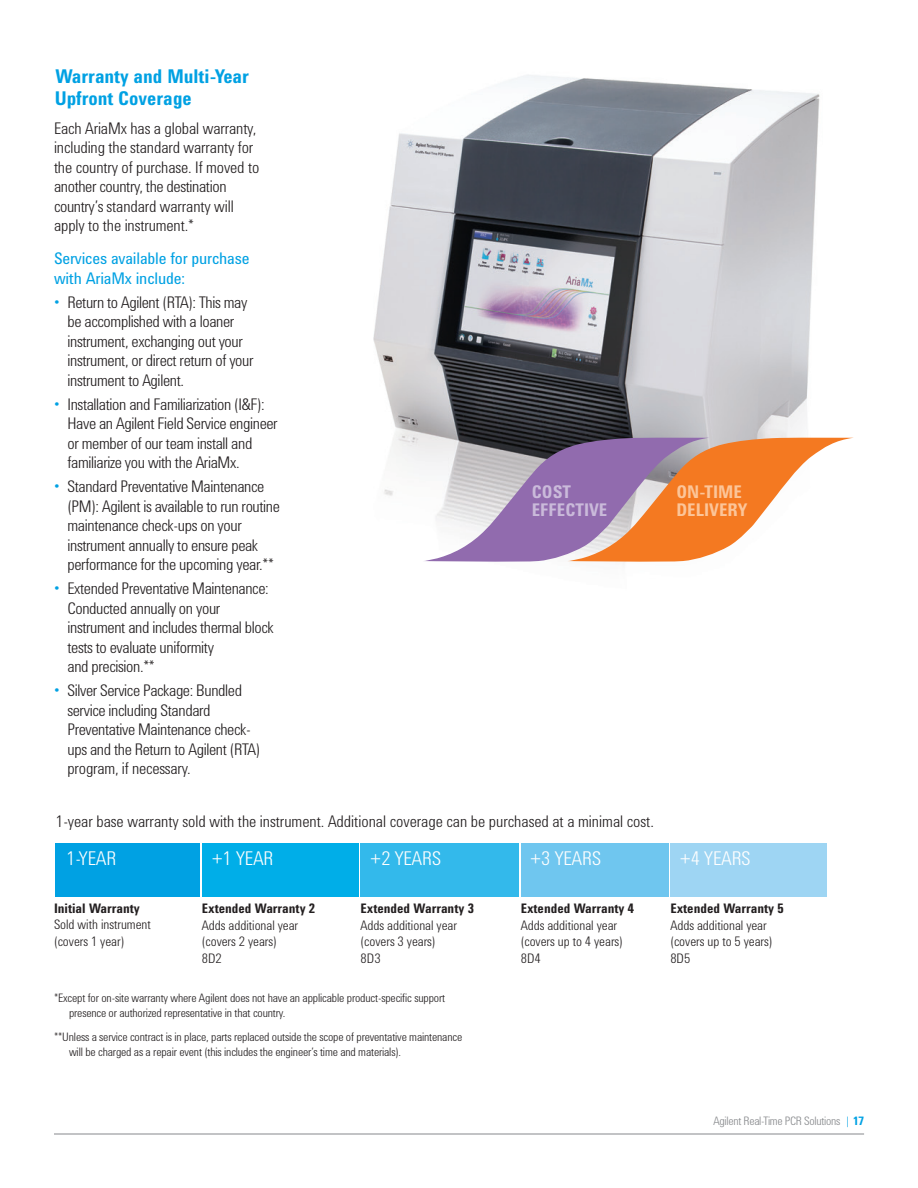
<style>
.page{position:relative;width:918px;height:1188px;background:#fff}
.page>*{position:absolute;margin:0;border:0;box-sizing:border-box;transform-origin:0 0}
.t1{font:700 19.5px/22.5px "Agilent Condensed CFF";color:#00a1e3}
.t2{font:300 19.5px "Agilent Condensed CFF";color:#fff}
.t3{font:700 18px/18px "Agilent Condensed CFF";color:#fcc599}
.t4{font:700 18px/18px "Agilent Condensed CFF";color:#cabada}
.t5{font:300 16.5px/19.5px "Agilent Condensed CFF";letter-spacing:-.02em;color:#231f20}
.t6{font:300 16.5px "Agilent Condensed CFF";color:#231f20}
.t7{font:16.5px/19.5px "Agilent Condensed CFF";letter-spacing:-.01em;color:#00a1e3}
.t8{font:300 13.5px/16.5px "Agilent Condensed CFF";color:#231f20}
.t9{font:700 13.5px "Agilent Condensed CFF";color:#231f20}
.t10{font:300 12px/15px "Agilent Condensed CFF";letter-spacing:-.01em;color:#231f20}
.t11{font:300 12px "Agilent Condensed CFF";letter-spacing:-.02em;color:#87898c}
.s1{color:#00a1e3}
.s2{font-weight:700}
.s3{font-weight:700;color:#00a1e3}
</style>
<div class="page">
<img style="left:373px;top:75px;width:447px;height:489px">
<svg style="left:423px;top:437px;width:430px;height:125px"></svg>
<div style="left:56px;top:843px;width:144px;height:54px;background:#00a1e3"></div>
<div style="left:670px;top:843px;width:157px;height:54px;background:#9ed5f3"></div>
<div style="left:202px;top:843px;width:156px;height:54px;background:#00aee8"></div>
<div style="left:361px;top:843px;width:158px;height:54px;background:#33b9eb"></div>
<div style="left:521px;top:843px;width:147px;height:54px;background:#6fc6ef"></div>
<hr style="left:54px;top:1134px;width:810px;height:1px;background:#87898c">
<p class="t1" style="left:55px;top:64px;width:196px">Warranty and Multi-Year<br>Upfront Coverage</p>
<p class="t5" style="left:54px;top:117px;width:207px">Each AriaMx has a global warranty, including the standard warranty for the country of purchase. If moved to another country, the destination country’s standard warranty will apply to the instrument.*</p>
<p class="t7" style="left:54px;top:248px;width:197px">Services available for purchase with AriaMx include:</p>
<p class="t5" style="left:68px;top:291px;width:188px;text-indent:-14px"><span class="s1">•</span> Return to Agilent (RTA): This may be accomplished with a loaner instrument, exchanging out your instrument, or direct return of your instrument to Agilent.</p>
<p class="t5" style="left:68px;top:393px;width:212px;text-indent:-14px"><span class="s1">•</span> Installation and Familiarization (I&amp;F):<br>Have an Agilent Field Service engineer or member of our team install and familiarize you with the AriaMx.</p>
<p class="t5" style="left:68px;top:475px;width:214px;text-indent:-14px"><span class="s1">•</span> Standard Preventative Maintenance (PM): Agilent is available to run routine maintenance check-ups on your instrument annually to ensure peak performance for the upcoming year.**</p>
<p class="t5" style="left:68px;top:577px;width:208px;text-indent:-14px"><span class="s1">•</span> Extended Preventative Maintenance:<br>Conducted annually on your instrument and includes thermal block tests to evaluate uniformity<br>and precision.**</p>
<p class="t5" style="left:68px;top:679px;width:194px;text-indent:-14px"><span class="s1">•</span> Silver Service Package: Bundled service including Standard<br>Preventative Maintenance check&shy;ups and the Return to Agilent (RTA) program, if necessary.</p>
<p class="t4" style="left:532px;top:482px;width:77px">COST<br>EFFECTIVE</p>
<p class="t3" style="left:676px;top:482px;width:73px">ON-TIME<br>DELIVERY</p>
<p class="t6" style="left:56px;top:809px;width:600px">1-year base warranty sold with the instrument. Additional coverage can be purchased at a minimal cost.</p>
<p class="t2" style="left:66px;top:844px;width:51px">1-YEAR</p>
<p class="t2" style="left:212px;top:844px;width:63px">+1 YEAR</p>
<p class="t2" style="left:370px;top:844px;width:72px">+2 YEARS</p>
<p class="t2" style="left:530px;top:844px;width:72px">+3 YEARS</p>
<p class="t2" style="left:680px;top:844px;width:72px">+4 YEARS</p>
<p class="t8" style="left:54px;top:899px;width:98px"><span class="s2">Initial Warranty<br></span>Sold with instrument (covers 1 year)</p>
<p class="t8" style="left:202px;top:899px;width:115px"><span class="s2">Extended Warranty 2<br></span>Adds additional year (covers 2 years)</p>
<p class="t8" style="left:202px;top:949px;width:22px">8D2</p>
<p class="t8" style="left:361px;top:899px;width:115px"><span class="s2">Extended Warranty 3<br></span>Adds additional year (covers 3 years)</p>
<p class="t8" style="left:361px;top:949px;width:22px">8D3</p>
<p class="t10" style="left:69px;top:989px;width:378px;text-indent:-15px">*Except for on-site warranty where Agilent does not have an applicable product-specific support presence or authorized representative in that country.</p>
<p class="t10" style="left:69px;top:1028px;width:395px;text-indent:-15px">**Unless a service contract is in place, parts replaced outside the scope of preventative maintenance will be charged as a repair event (this includes the engineer’s time and materials).</p>
<p class="t9" style="left:521px;top:899px;width:115px">Extended Warranty 4</p>
<p class="t8" style="left:521px;top:916px;width:104px">Adds additional year (covers up to 4 years)</p>
<p class="t8" style="left:521px;top:949px;width:22px">8D4</p>
<p class="t9" style="left:670px;top:899px;width:115px">Extended Warranty 5</p>
<p class="t8" style="left:670px;top:916px;width:104px">Adds additional year (covers up to 5 years)</p>
<p class="t8" style="left:670px;top:949px;width:22px">8D5</p>
<p class="t11" style="left:713px;top:1111px;width:152px">Agilent Real-Time PCR Solutions <span class="s1">|</span> <span class="s3">17</span></p>
</div>
